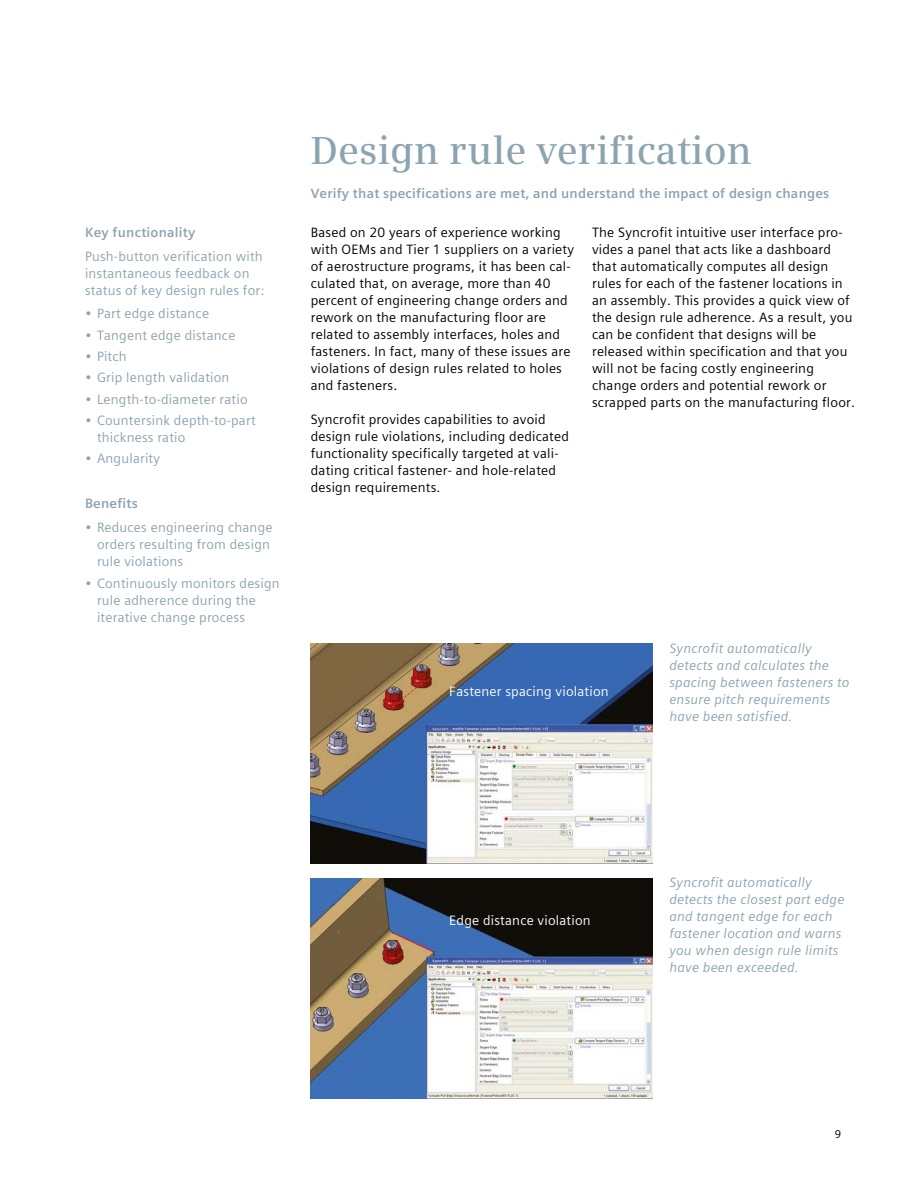
<style>
.page{position:relative;width:918px;height:1188px;background:#fff}
.page>*{position:absolute;margin:0;border:0;box-sizing:border-box;transform-origin:0 0}
._01_headline_26pt{font:600 39px "Siemens Serif";color:#8ca3b0}
._04__Copy___9pt_4mm{font:13.5px/17px "Siemens Sans Global";letter-spacing:.015em;color:#000}
._05__Marginal_notes{font:13.5px/17px "Siemens Sans Global";letter-spacing:.015em;color:#8ca3b0}
._06__Captions_footno{font:italic 13.5px/17px "Siemens Sans Global";letter-spacing:.015em;color:#8ca3b0}
._04__Copy___9pt_4mm-2{font:700 13.5px "Siemens Sans Global";letter-spacing:.015em;color:#8ca3b0}
._04__Copy___9pt_4mm-3{font:13.5px "Siemens Sans Global";letter-spacing:.015em;color:#fff}
._05__Marginal_notes-2{font:700 13.5px "Siemens Sans Global";letter-spacing:.015em;color:#8ca3b0}
.t1{font:11.25px "Siemens Sans Global";color:#000}
</style>
<div class="page">
<img style="left:310px;top:643px;width:343px;height:221px">
<img style="left:310px;top:878px;width:343px;height:221px">
<p class="_05__Marginal_notes-2" style="left:85px;top:222px;width:112px">Key functionality</p>
<p class="_05__Marginal_notes" style="left:85px;top:248px;width:181px">Push-button verification with instantaneous feedback on status of key design rules for:</p>
<p class="_05__Marginal_notes" style="left:85px;top:305px;width:126px">• Part edge distance</p>
<p class="_05__Marginal_notes" style="left:85px;top:327px;width:152px">• Tangent edge distance</p>
<p class="_05__Marginal_notes" style="left:85px;top:348px;width:43px">• Pitch</p>
<p class="_05__Marginal_notes" style="left:85px;top:369px;width:146px">• Grip length validation</p>
<p class="_05__Marginal_notes" style="left:85px;top:391px;width:164px">• Length-to-diameter ratio</p>
<p class="_05__Marginal_notes" style="left:97px;top:412px;width:160px;text-indent:-12px">• Countersink depth-to-part thickness ratio</p>
<p class="_05__Marginal_notes" style="left:85px;top:450px;width:77px">• Angularity</p>
<p class="_05__Marginal_notes-2" style="left:85px;top:493px;width:54px">Benefits</p>
<p class="_05__Marginal_notes" style="left:97px;top:519px;width:177px;text-indent:-12px">• Reduces engineering change orders resulting from design rule violations</p>
<p class="_05__Marginal_notes" style="left:97px;top:574px;width:184px;text-indent:-12px">• Continuously monitors design rule adherence during the iterative change process</p>
<p class="_01_headline_26pt" style="left:311px;top:127px;width:443px">Design rule verification</p>
<p class="_04__Copy___9pt_4mm-2" style="left:311px;top:183px;width:520px">Verify that specifications are met, and understand the impact of design changes</p>
<p class="_04__Copy___9pt_4mm" style="left:311px;top:224px;width:265px">Based on 20 years of experience working with OEMs and Tier 1 suppliers on a variety of aerostructure programs, it has been cal&shy;culated that, on average, more than 40 percent of engineering change orders and rework on the manufacturing floor are related to assembly interfaces, holes and fasteners. In fact, many of these issues are violations of design rules related to holes and fasteners.</p>
<p class="_04__Copy___9pt_4mm" style="left:311px;top:411px;width:260px">Syncrofit provides capabilities to avoid design rule violations, including dedicated functionality specifically targeted at vali&shy;dating critical fastener- and hole-related design requirements.</p>
<p class="_04__Copy___9pt_4mm" style="left:592px;top:224px;width:264px">The Syncrofit intuitive user interface pro&shy;vides a panel that acts like a dashboard that automatically computes all design rules for each of the fastener locations in an assembly. This provides a quick view of the design rule adherence. As a result, you can be confident that designs will be released within specification and that you will not be facing costly engineering change orders and potential rework or scrapped parts on the manufacturing floor.</p>
<p class="_04__Copy___9pt_4mm-3" style="left:449px;top:681px;width:161px">Fastener spacing violation</p>
<p class="_06__Captions_footno" style="left:669px;top:640px;width:182px">Syncrofit automatically detects and calculates the spacing between fasteners to ensure pitch requirements have been satisfied.</p>
<p class="_04__Copy___9pt_4mm-3" style="left:449px;top:911px;width:143px">Edge distance violation</p>
<p class="_06__Captions_footno" style="left:669px;top:874px;width:177px">Syncrofit automatically detects the closest part edge and tangent edge for each fastener location and warns you when design rule limits have been exceeded.</p>
<p class="t1" style="left:835px;top:1126px;width:8px">9</p>
</div>
